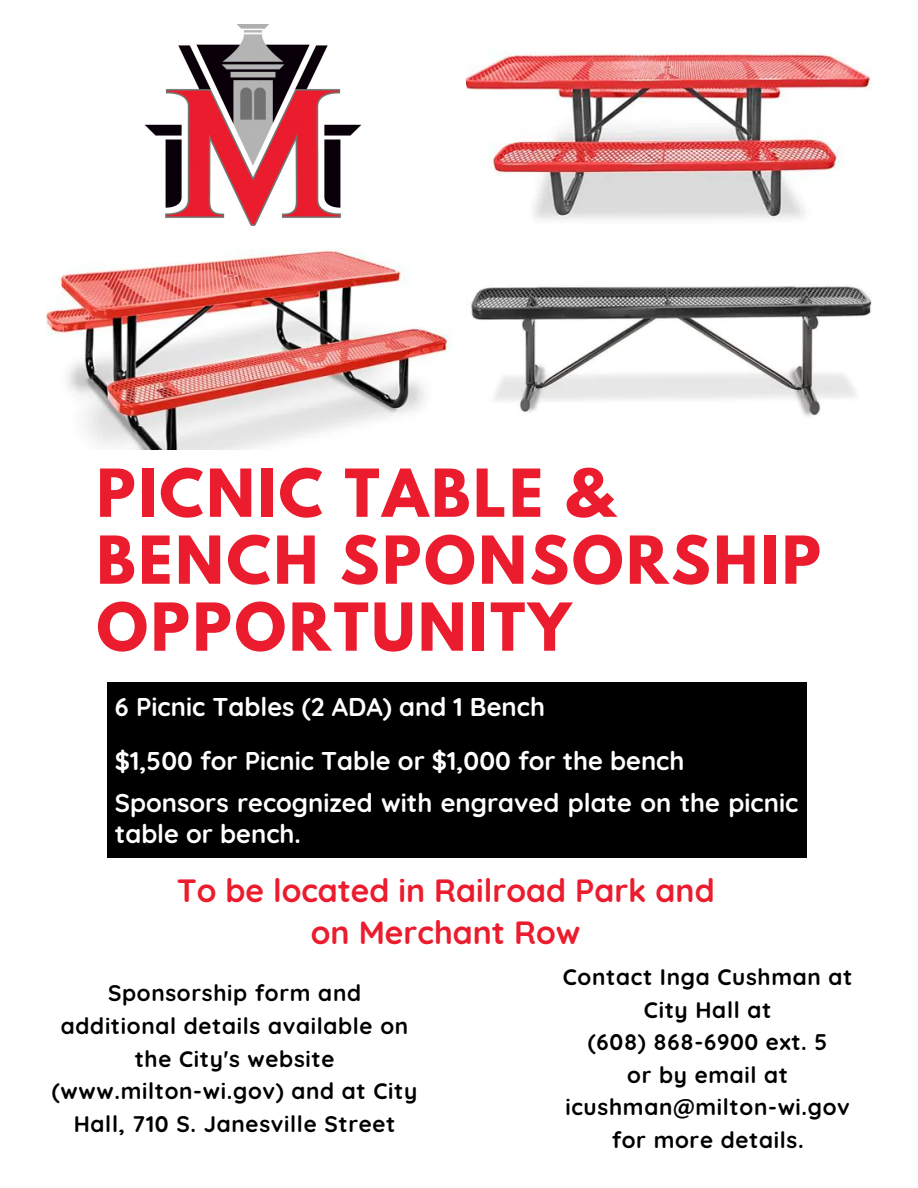
<style>
.page{position:relative;width:918px;height:1188px;background:#fff}
.page>*{position:absolute;margin:0;border:0;box-sizing:border-box;transform-origin:0 0}
.t1{font:700 58.5px/66.9px "League Spartan";letter-spacing:.05em;color:#eb1c2d}
.t2{font:700 32.1px "Quicksand";color:#eb1c2d}
.t3{font:700 25.65px/30.6px "Quicksand";color:#fff}
.t4{font:700 22.5px/32.7px "Quicksand";letter-spacing:.03em;color:#000;text-align:center}
</style>
<div class="page">
<div style="left:107px;top:682px;width:700px;height:176px;background:#000"></div>
<img style="left:144px;top:24px;width:218px;height:202px">
<img style="left:467px;top:52px;width:405px;height:168px">
<img style="left:47px;top:250px;width:404px;height:200px">
<img style="left:471px;top:285px;width:401px;height:131px">
<p class="t1" style="left:97px;top:467px;width:726px">PICNIC TABLE &amp;<br>BENCH SPONSORSHIP<br>OPPORTUNITY</p>
<p class="t3" style="left:115px;top:691px;width:432px">6 Picnic Tables (2 ADA) and 1 Bench</p>
<p class="t3" style="left:115px;top:745px;width:571px">$1,500 for Picnic Table or $1,000 for the bench</p>
<p class="t3" style="left:115px;top:787px;width:685px">Sponsors recognized with engraved plate on the picnic table or bench.</p>
<p class="t2" style="left:177px;top:869px;width:539px">To be located in Railroad Park and</p>
<p class="t2" style="left:311px;top:912px;width:271px">on Merchant Row</p>
<p class="t4" style="left:108px;top:977px;width:255px">Sponsorship form and</p>
<p class="t4" style="left:61px;top:1009px;width:349px">additional details available on the City's website</p>
<p class="t4" style="left:52px;top:1074px;width:367px">(www.milton-wi.gov) and at City<br>Hall, 710 S. Janesville Street</p>
<p class="t4" style="left:563px;top:960px;width:291px">Contact Inga Cushman at</p>
<p class="t4" style="left:644px;top:993px;width:129px">City Hall at</p>
<p class="t4" style="left:588px;top:1025px;width:241px">(608) 868-6900 ext. 5</p>
<p class="t4" style="left:565px;top:1058px;width:286px">or by email at icushman@milton-wi.gov</p>
<p class="t4" style="left:612px;top:1123px;width:193px">for more details.</p>
</div>
